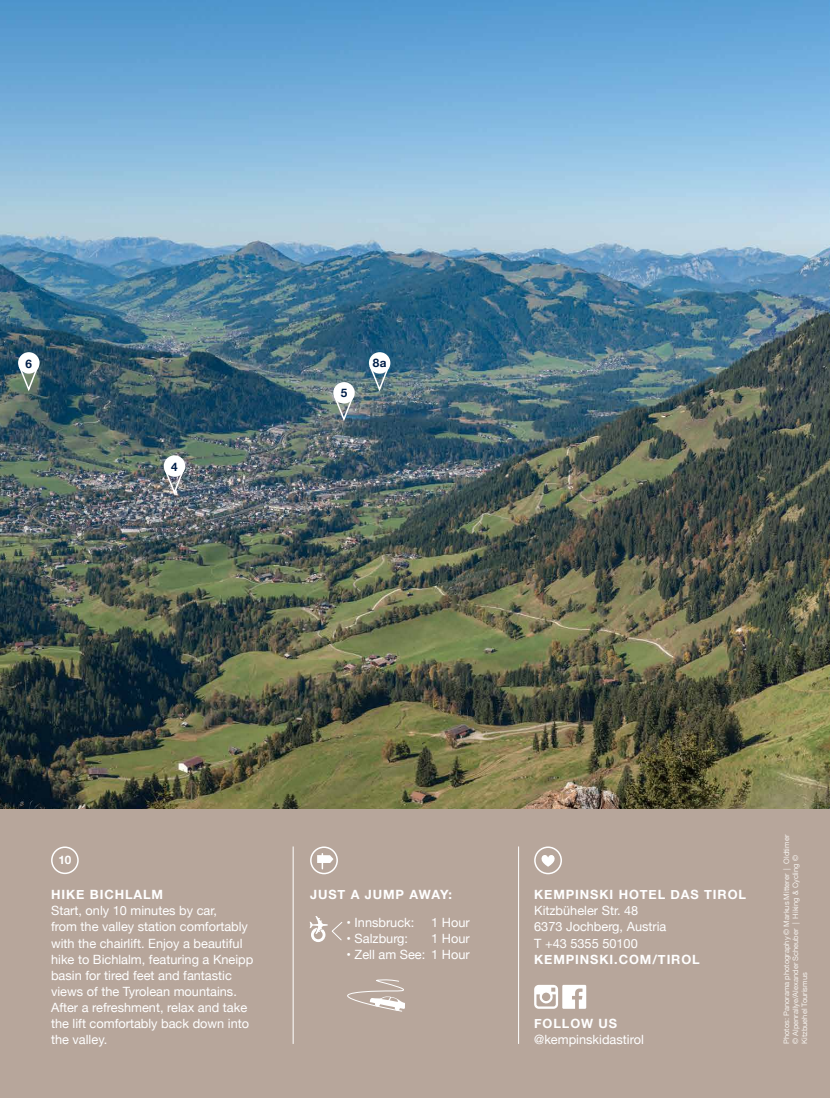
<style>
.page{position:relative;width:830px;height:1098px;background:#fff}
.page>*{position:absolute;margin:0;border:0;box-sizing:border-box;transform-origin:0 0}
.t1{font:12.75px/16px "Helvetica Neue";color:#fff}
.t2{font:700 12.75px "Helvetica Neue";letter-spacing:.07em;color:#fff}
.t3{font:700 11.7px "Helvetica Neue";color:#001e48}
.t4{font:700 11.7px "Helvetica Neue";color:#fff}
.t5{font:7.5px/9px "Helvetica Neue";color:#f6f3ef}
</style>
<div class="page">
<img style="left:0;top:0;width:829px;height:809px">
<svg style="left:746px;top:740px;width:83px;height:69px;background:#888756"></svg>
<div style="left:0;top:809px;width:829px;height:288px;background:#b7a69b"></div>
<div style="left:310px;top:846px;width:28px;height:28px;border:2px solid #fff;border-radius:50%"></div>
<svg style="left:317px;top:853px;width:16px;height:15px"></svg>
<svg style="left:347px;top:979px;width:58px;height:32px"></svg>
<svg style="left:309px;top:916px;width:34px;height:25px"></svg>
<svg style="left:534px;top:984px;width:52px;height:24px"></svg>
<hr style="left:518px;top:846px;width:1px;height:197px;background:#fff">
<hr style="left:292px;top:846px;width:1px;height:197px;background:#fff">
<svg style="left:332px;top:392px;width:23px;height:31px"></svg>
<div style="left:333px;top:382px;width:21px;height:21px;background:#fff;border-radius:50%"></div>
<svg style="left:368px;top:363px;width:23px;height:30px"></svg>
<div style="left:369px;top:352px;width:21px;height:21px;background:#fff;border-radius:50%"></div>
<svg style="left:17px;top:363px;width:23px;height:30px"></svg>
<div style="left:18px;top:352px;width:22px;height:21px;background:#fff;border-radius:50%"></div>
<svg style="left:163px;top:466px;width:23px;height:30px"></svg>
<div style="left:164px;top:455px;width:21px;height:21px;background:#fff;border-radius:50%"></div>
<div style="left:51px;top:846px;width:28px;height:27px;border:2px solid #fff;border-radius:50%"></div>
<div style="left:534px;top:846px;width:27px;height:28px;border:2px solid #fff;border-radius:50%"></div>
<svg style="left:541px;top:855px;width:14px;height:11px"></svg>
<p class="t3" style="left:26px;top:354px;width:8px">6</p>
<p class="t3" style="left:372px;top:353px;width:15px">8a</p>
<p class="t3" style="left:171px;top:457px;width:8px">4</p>
<p class="t3" style="left:340px;top:383px;width:8px">5</p>
<p class="t4" style="left:58px;top:850px;width:15px">10</p>
<p class="t2" style="left:51px;top:884px;width:113px">HIKE BICHLALM</p>
<p class="t1" style="left:51px;top:903px;width:204px">Start, only 10 minutes by car,<br>from the valley station comfortably with the chairlift. Enjoy a beautiful hike to Bichlalm, featuring a Kneipp basin for tired feet and fantastic views of the Tyrolean mountains.<br>After a refreshment, relax and take the lift comfortably back down into the valley.</p>
<p class="t2" style="left:310px;top:884px;width:143px">JUST A JUMP AWAY:</p>
<p class="t1" style="left:346px;top:915px;width:69px">• Innsbruck:</p>
<p class="t1" style="left:431px;top:915px;width:40px">1 Hour</p>
<p class="t1" style="left:346px;top:931px;width:63px">• Salzburg:</p>
<p class="t1" style="left:431px;top:931px;width:40px">1 Hour</p>
<p class="t1" style="left:346px;top:947px;width:124px">• Zell am See: 1 Hour</p>
<p class="t2" style="left:534px;top:884px;width:213px">KEMPINSKI HOTEL DAS TIROL</p>
<p class="t1" style="left:534px;top:903px;width:134px">Kitzbüheler Str. 48<br>6373 Jochberg, Austria<br>T +43 5355 50100</p>
<p class="t2" style="left:534px;top:948px;width:167px">KEMPINSKI.COM/TIROL</p>
<p class="t2" style="left:534px;top:1012px;width:84px">FOLLOW US</p>
<p class="t1" style="left:534px;top:1031px;width:111px">@kempinskidastirol</p>
<p class="t5" style="left:782px;top:1043px;width:210px;rotate:-90deg">Photos: Panorama photography © Markus Mitterer | Oldtimer © Alpenrallye/Alexander Scheuber | Hiking &amp; Cycling ©<br>Kitzbuehel Tourismus</p>
</div>
